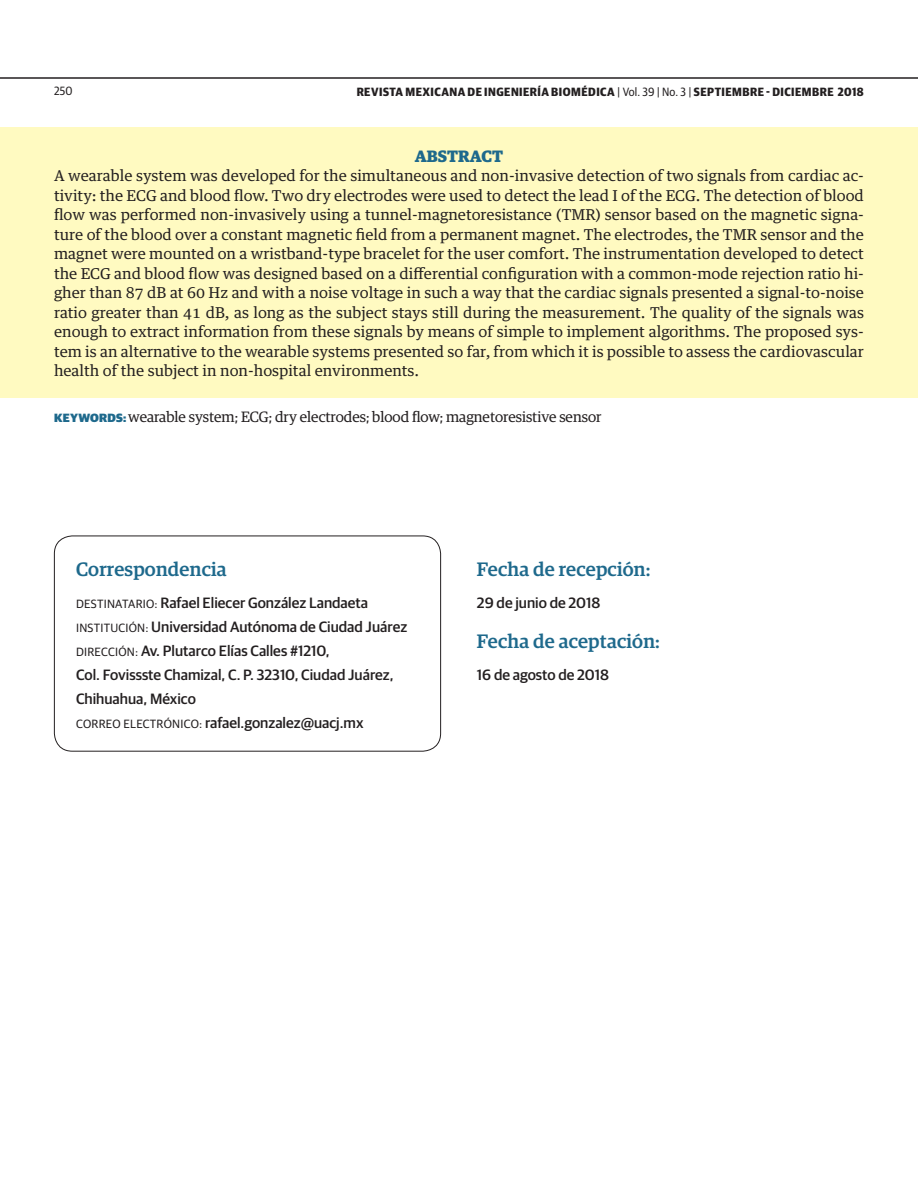
<style>
.page{position:relative;width:918px;height:1188px;background:#fff}
.page>*{position:absolute;margin:0;border:0;box-sizing:border-box;transform-origin:0 0}
.Cabecilla_Correspond{font:500 19.5px "Guardian Egyp";letter-spacing:.01em;color:#1e698c}
.Art_Inv_Resumen_Cabe{font:700 16.5px "Guardian Egyp";color:#1e698c}
.Art_Inv_Resumen_-EN{font:15px/19.5px "Guardian Egyptian Text";color:#231f20;text-align:justify}
.Correspondencia{font:500 15px/24px "Guardian Sans";color:#231f20}
.Keywords{font:15px "Guardian Egyptian";color:#231f20}
.t1{font:700 12px "Guardian Sans Narrow";letter-spacing:.04em;color:#231f20}
.Texto{font:12px "Guardian Sans Narrow";color:#231f20}
.s1{font-weight:400}
.s2{font-family:"Guardian Sans";font-weight:900;font-size:12px;color:#1e698c}
.s3{font-weight:400;font-size:12px}
</style>
<div class="page">
<hr style="left:0;top:77px;width:918px;height:2px;background:#231f20">
<div style="left:54px;top:536px;width:387px;height:216px;border:1px solid #231f20;border-radius:18px"></div>
<div style="left:0;top:128px;width:918px;height:270px;background:#fffac1"></div>
<p class="Texto" style="left:54px;top:82px;width:20px">250</p>
<p class="t1" style="left:357px;top:83px;width:509px">REVISTA MEXICANA DE INGENIERÍA BIOMÉDICA <span class="s1">| Vol. 39 | No. 3 |</span> SEPTIEMBRE - DICIEMBRE 2018</p>
<p class="Art_Inv_Resumen_Cabe" style="left:415px;top:143px;width:90px">ABSTRACT</p>
<p class="Art_Inv_Resumen_-EN" style="left:54px;top:165px;width:812px">A wearable system was developed for the simultaneous and non-invasive detection of two signals from cardiac ac&shy;tivity: the ECG and blood flow. Two dry electrodes were used to detect the lead I of the ECG. The detection of blood flow was performed non-invasively using a tunnel-magnetoresistance (TMR) sensor based on the magnetic signa&shy;ture of the blood over a constant magnetic field from a permanent magnet. The electrodes, the TMR sensor and the magnet were mounted on a wristband-type bracelet for the user comfort. The instrumentation developed to detect the ECG and blood flow was designed based on a differential configuration with a common-mode rejection ratio hi&shy;gher than 87 dB at 60 Hz and with a noise voltage in such a way that the cardiac signals presented a signal-to-noise ratio greater than 41 dB, as long as the subject stays still during the measurement. The quality of the signals was enough to extract information from these signals by means of simple to implement algorithms. The proposed sys&shy;tem is an alternative to the wearable systems presented so far, from which it is possible to assess the cardiovascular health of the subject in non-hospital environments.</p>
<p class="Keywords" style="left:54px;top:407px;width:549px"><span class="s2">KEYWORDS:</span> wearable system; ECG; dry electrodes; blood flow; magnetoresistive sensor</p>
<p class="Cabecilla_Correspond" style="left:76px;top:555px;width:152px">Correspondencia</p>
<p class="Correspondencia" style="left:76px;top:589px;width:294px"><span class="s3">DESTINATARIO:</span> Rafael Eliecer González Landaeta</p>
<p class="Correspondencia" style="left:76px;top:613px;width:333px"><span class="s3">INSTITUCIÓN:</span> Universidad Autónoma de Ciudad Juárez</p>
<p class="Correspondencia" style="left:76px;top:637px;width:255px"><span class="s3">DIRECCIÓN:</span> Av. Plutarco Elías Calles #1210,</p>
<p class="Correspondencia" style="left:76px;top:661px;width:319px">Col. Fovissste Chamizal, C. P. 32310, Ciudad Juárez,<br>Chihuahua, México</p>
<p class="Correspondencia" style="left:76px;top:709px;width:289px"><span class="s3">CORREO ELECTRÓNICO:</span> rafael.gonzalez@uacj.mx</p>
<p class="Cabecilla_Correspond" style="left:477px;top:555px;width:175px">Fecha de recepción:</p>
<p class="Correspondencia" style="left:477px;top:589px;width:125px">29 de junio de 2018</p>
<p class="Cabecilla_Correspond" style="left:477px;top:627px;width:184px">Fecha de aceptación:</p>
<p class="Correspondencia" style="left:477px;top:661px;width:133px">16 de agosto de 2018</p>
</div>
